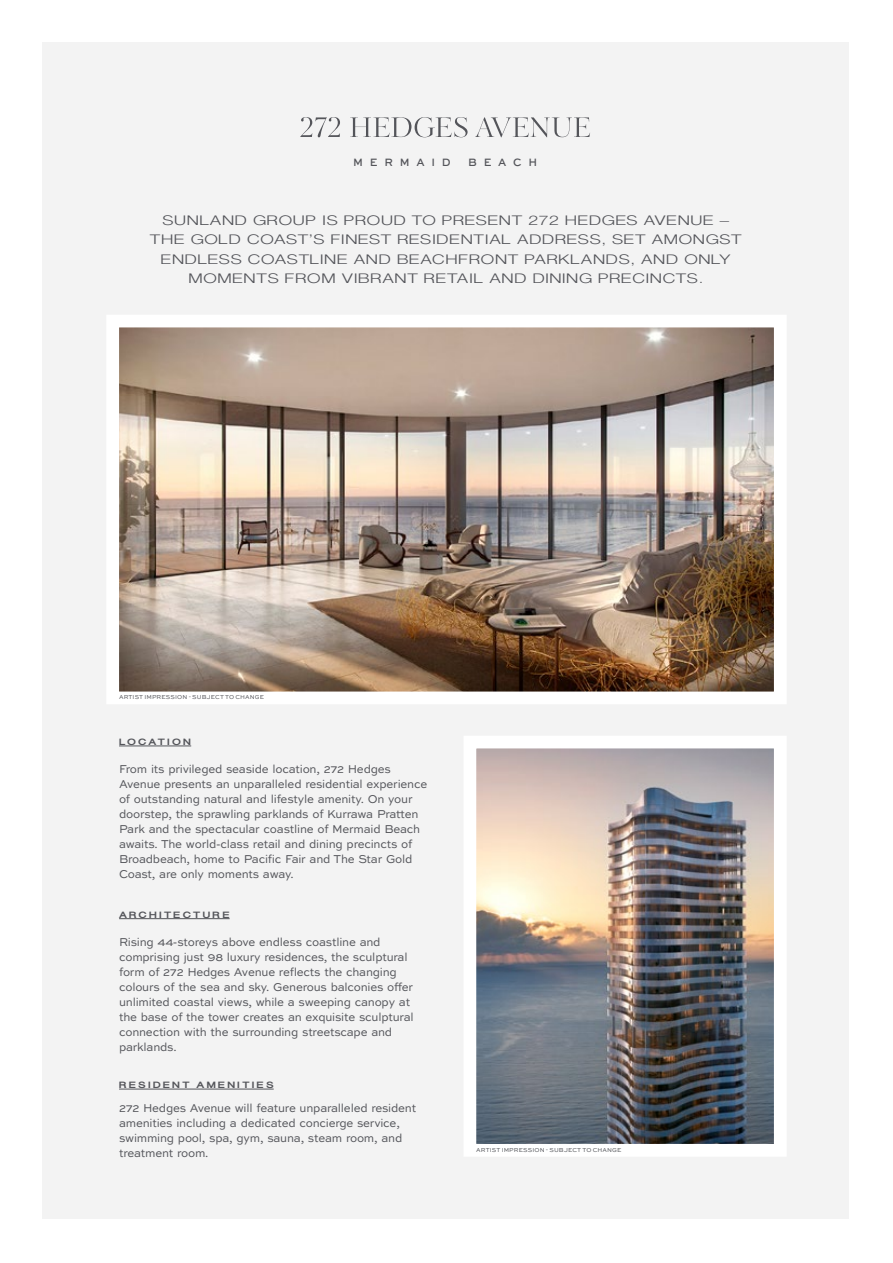
<style>
.page{position:relative;width:893px;height:1263px;background:#fff}
.page>*{position:absolute;margin:0;border:0;box-sizing:border-box;transform-origin:0 0}
.t1{font:13.5px/19.5px "Sanzettica Light Expd";letter-spacing:.05em;color:#54555a;text-align:center}
.t2{font:12px/15px "Sweet Sans Pro";letter-spacing:-.02em;color:#54555a}
.t3{font:500 11.25px "Sweet Sans Pro";letter-spacing:.62em;color:#54555a}
.t4{font:9px "Sanzettica Black Expd";letter-spacing:.21em;color:#54555a}
.t5{font:9px "Sanzettica Black Expd";letter-spacing:.23em;color:#54555a}
.t6{font:9px "Sanzettica Black Expd";letter-spacing:.2em;color:#54555a}
.t7{font:6px "Sweet Sans Pro";letter-spacing:.02em;color:#54555a}
</style>
<div class="page">
<div style="left:43px;top:43px;width:806px;height:1176px;background:#f3f3f3"></div>
<img style="left:107px;top:315px;width:679px;height:389px">
<img style="left:464px;top:736px;width:322px;height:420px">
<hr style="left:119px;top:918px;width:111px;height:1px;background:#54555a">
<svg style="left:300px;top:117px;width:40px;height:20px"></svg>
<svg style="left:350px;top:117px;width:118px;height:20px"></svg>
<svg style="left:475px;top:117px;width:115px;height:20px"></svg>
<hr style="left:119px;top:746px;width:72px;height:1px;background:#54555a">
<hr style="left:119px;top:1089px;width:155px;height:1px;background:#54555a">
<p class="t3" style="left:353px;top:154px;width:99px">MERMAID</p>
<p class="t3" style="left:468px;top:154px;width:71px">BEACH</p>
<p class="t1" style="left:150px;top:211px;width:593px">SUNLAND GROUP IS PROUD TO PRESENT 272 HEDGES AVENUE – THE GOLD COAST’S FINEST RESIDENTIAL ADDRESS, SET AMONGST ENDLESS COASTLINE AND BEACHFRONT PARKLANDS, AND ONLY MOMENTS FROM VIBRANT RETAIL AND DINING PRECINCTS.</p>
<p class="t7" style="left:119px;top:692px;width:147px">ARTIST IMPRESSION - SUBJECT TO CHANGE</p>
<p class="t6" style="left:119px;top:736px;width:74px">LOCATION</p>
<p class="t2" style="left:119px;top:761px;width:310px">From its privileged seaside location, 272 Hedges Avenue presents an unparalleled residential experience of outstanding natural and lifestyle amenity. On your doorstep, the sprawling parklands of Kurrawa Pratten Park and the spectacular coastline of Mermaid Beach awaits. The world-class retail and dining precincts of Broadbeach, home to Pacific Fair and The Star Gold Coast, are only moments away.</p>
<p class="t5" style="left:119px;top:909px;width:112px">ARCHITECTURE</p>
<p class="t2" style="left:119px;top:933px;width:296px">Rising 44-storeys above endless coastline and comprising just 98 luxury residences, the sculptural form of 272 Hedges Avenue reflects the changing colours of the sea and sky. Generous balconies offer unlimited coastal views, while a sweeping canopy at the base of the tower creates an exquisite sculptural connection with the surrounding streetscape and parklands.</p>
<p class="t4" style="left:119px;top:1079px;width:156px">RESIDENT AMENITIES</p>
<p class="t2" style="left:119px;top:1100px;width:299px">272 Hedges Avenue will feature unparalleled resident amenities including a dedicated concierge service, swimming pool, spa, gym, sauna, steam room, and treatment room.</p>
<p class="t7" style="left:476px;top:1145px;width:147px">ARTIST IMPRESSION - SUBJECT TO CHANGE</p>
</div>
